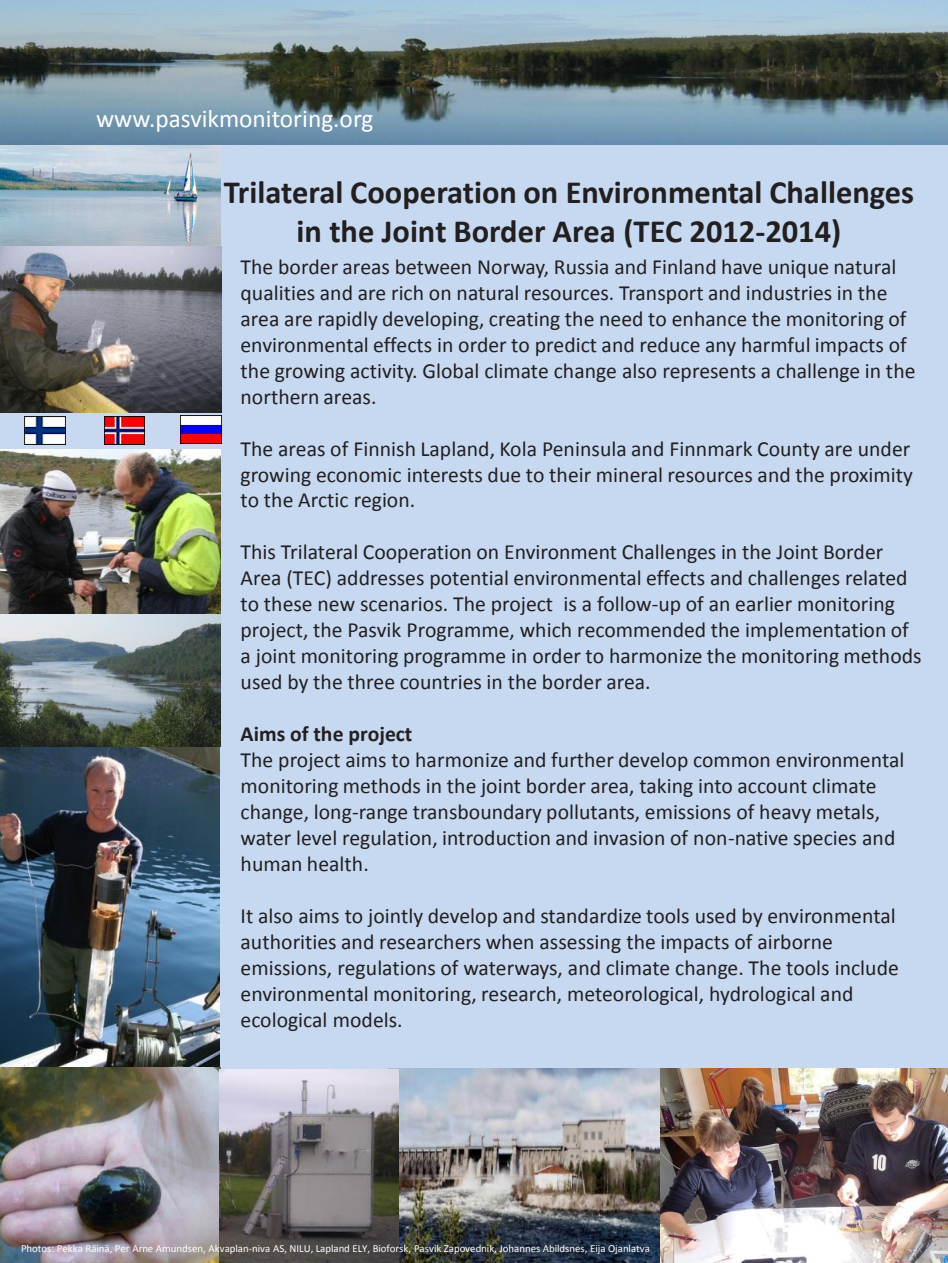
<style>
.page{position:relative;width:948px;height:1263px;background:#fff}
.page>*{position:absolute;margin:0;border:0;box-sizing:border-box;transform-origin:0 0}
.t1{font:700 32.4px/38.9px "Calibri";color:#231f20;text-align:center}
.t2{font:25.2px "Calibri";color:#fff}
.t3{font:21.6px/25.9px "Calibri";color:#231f20}
.t4{font:10.8px "Calibri";color:#fff}
.s1{font-weight:700}
</style>
<div class="page">
<div style="left:0;top:0;width:947px;height:1263px;background:#c6d9f1"></div>
<img style="left:1px;top:747px;width:218px;height:321px">
<img style="left:1px;top:146px;width:219px;height:101px">
<img style="left:1px;top:0;width:946px;height:146px">
<img style="left:398px;top:1069px;width:262px;height:194px">
<img style="left:104px;top:416px;width:41px;height:29px">
<img style="left:25px;top:416px;width:40px;height:29px">
<img style="left:180px;top:415px;width:41px;height:29px">
<img style="left:1px;top:1068px;width:397px;height:195px">
<img style="left:1px;top:613px;width:219px;height:134px">
<img style="left:1px;top:247px;width:220px;height:165px">
<img style="left:1px;top:449px;width:219px;height:164px">
<img style="left:660px;top:1069px;width:287px;height:194px">
<img style="left:0;top:877px;width:1px;height:112px">
<img style="left:0;top:146px;width:1px;height:551px">
<p class="t2" style="left:96px;top:102px;width:279px">www.pasvikmonitoring.org</p>
<p class="t1" style="left:223px;top:173px;width:691px">Trilateral Cooperation on Environmental Challenges in the Joint Border Area (TEC 2012-2014)</p>
<p class="t3" style="left:240px;top:254px;width:676px">The border areas between Norway, Russia and Finland have unique natural qualities and are rich on natural resources. Transport and industries in the area are rapidly developing, creating the need to enhance the monitoring of environmental effects in order to predict and reduce any harmful impacts of the growing activity. Global climate change also represents a challenge in the northern areas.</p>
<p class="t3" style="left:240px;top:435px;width:673px">The areas of Finnish Lapland, Kola Peninsula and Finnmark County are under growing economic interests due to their mineral resources and the proximity to the Arctic region.</p>
<p class="t3" style="left:240px;top:539px;width:682px">This Trilateral Cooperation on Environment Challenges in the Joint Border Area (TEC) addresses potential environmental effects and challenges related to these new scenarios. The project is a follow-up of an earlier monitoring project, the Pasvik Programme, which recommended the implementation of a joint monitoring programme in order to harmonize the monitoring methods used by the three countries in the border area.</p>
<p class="t3" style="left:240px;top:721px;width:665px"><span class="s1">Aims of the project<br></span>The project aims to harmonize and further develop common environmental monitoring methods in the joint border area, taking into account climate change, long-range transboundary pollutants, emissions of heavy metals, water level regulation, introduction and invasion of non-native species and human health.</p>
<p class="t3" style="left:240px;top:903px;width:659px">It also aims to jointly develop and standardize tools used by environmental authorities and researchers when assessing the impacts of airborne emissions, regulations of waterways, and climate change. The tools include environmental monitoring, research, meteorological, hydrological and ecological models.</p>
<p class="t4" style="left:21px;top:1241px;width:630px">Photos: Pekka Räinä, Per Arne Amundsen, Akvaplan-niva AS, NILU, Lapland ELY, Bioforsk, Pasvik Zapovednik, Johannes Abildsnes, Eija Ojanlatva</p>
</div>
